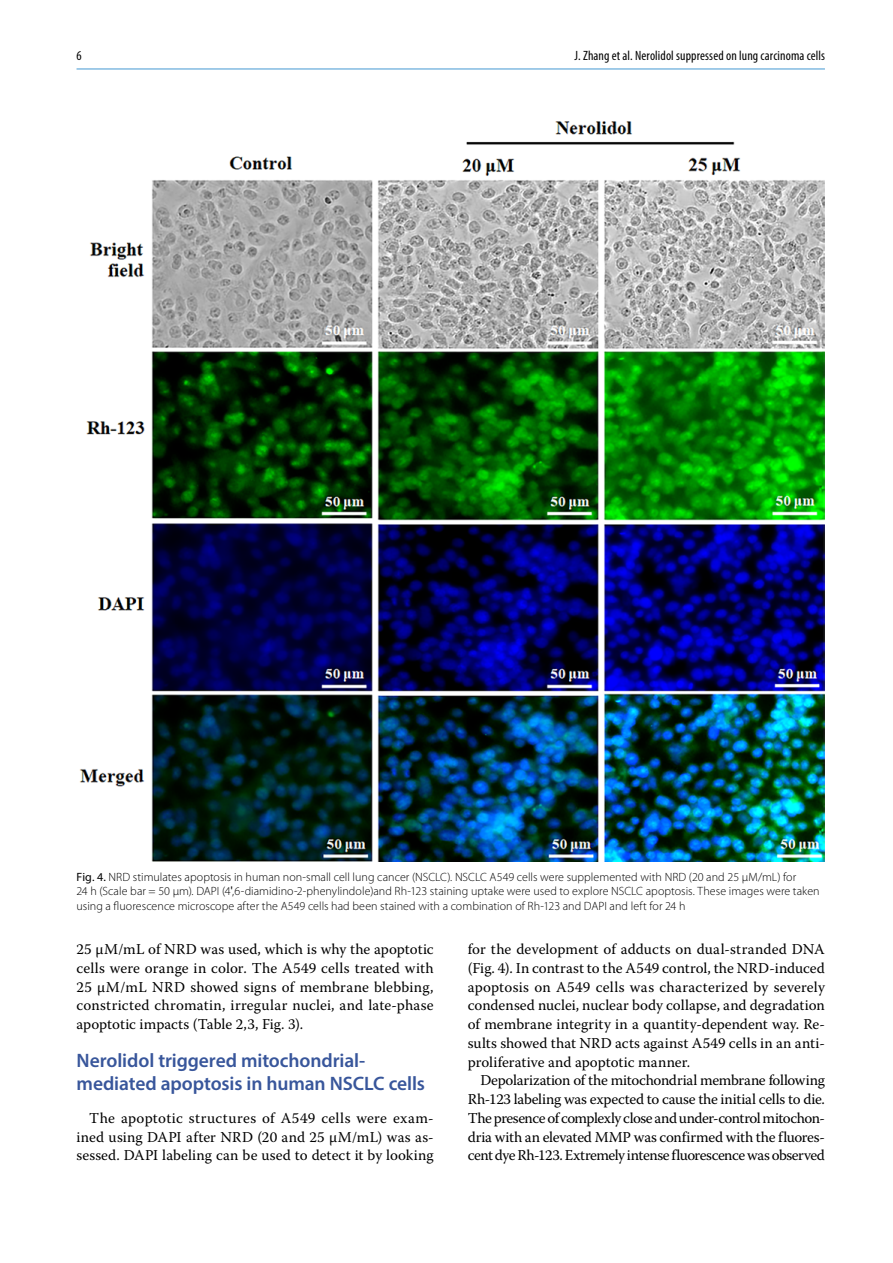
<style>
.page{position:relative;width:893px;height:1263px;background:#fff}
.page>*{position:absolute;margin:0;border:0;box-sizing:border-box;transform-origin:0 0}
.naglowek_2_st{font:600 19.5px/23.4px "Myriad Pro";letter-spacing:-.005em;color:#38569b}
.tekst_glowny{font:15px/18.8px "Warnock Pro";letter-spacing:.005em;color:#000;text-align:justify}
.t1{font:condensed 13.5px "Myriad Pro";letter-spacing:.005em;color:#000}
.tytul_ryciny{font:300 12px/14.4px "Myriad Pro";letter-spacing:.005em;color:#000}
.s1{font-weight:400}
.s2{font-family:"Arial Narrow";font-weight:400}
</style>
<div class="page">
<hr style="left:77px;top:68px;width:748px;height:2px;background:#82bbe1">
<img style="left:79px;top:121px;width:746px;height:740px">
<p class="t1" style="left:77px;top:47px;width:7px">6</p>
<p class="t1" style="left:575px;top:47px;width:252px">J. Zhang et al. Nerolidol suppressed on lung carcinoma cells</p>
<p class="tytul_ryciny" style="left:77px;top:869px;width:745px"><span class="s1">Fig. 4.</span> NRD stimulates apoptosis in human non-small cell lung cancer (NSCLC). NSCLC A549 cells were supplemented with NRD (20 and 25 µM/mL) for<br>24 h (Scale bar = 50 μm). DAPI (4<span class="s2">′</span>,6-diamidino-2-phenylindole)and Rh-123 staining uptake were used to explore NSCLC apoptosis. These images were taken using a fluorescence microscope after the A549 cells had been stained with a combination of Rh-123 and DAPI and left for 24 h</p>
<p class="tekst_glowny" style="left:77px;top:939px;width:359px">25 μM/mL of NRD was used, which is why the apoptotic cells were orange in color. The A549 cells treated with 25 μM/mL NRD showed signs of membrane blebbing, constricted chromatin, irregular nuclei, and late-phase apoptotic impacts (Table 2,3, Fig. 3).</p>
<h3 class="naglowek_2_st" style="left:77px;top:1048px;width:350px">Nerolidol triggered mitochondrial&shy;mediated apoptosis in human NSCLC cells</h3>
<p class="tekst_glowny" style="left:77px;top:1108px;width:359px;text-indent:13px">The apoptotic structures of A549 cells were exam&shy;ined using DAPI after NRD (20 and 25 µM/mL) was as&shy;sessed. DAPI labeling can be used to detect it by looking</p>
<p class="tekst_glowny" style="left:468px;top:939px;width:359px">for the development of adducts on dual-stranded DNA (Fig. 4). In contrast to the A549 control, the NRD-induced apoptosis on A549 cells was characterized by severely condensed nuclei, nuclear body collapse, and degradation of membrane integrity in a quantity-dependent way. Re&shy;sults showed that NRD acts against A549 cells in an anti&shy;proliferative and apoptotic manner.</p>
<p class="tekst_glowny" style="left:468px;top:1071px;width:359px;text-indent:13px">Depolarization of the mitochondrial membrane following Rh-123 labeling was expected to cause the initial cells to die.<br>The presence of complexly close and under-control mitochon&shy;dria with an elevated MMP was confirmed with the fluores&shy;cent dye Rh-123. Extremely intense fluorescence was observed</p>
</div>
